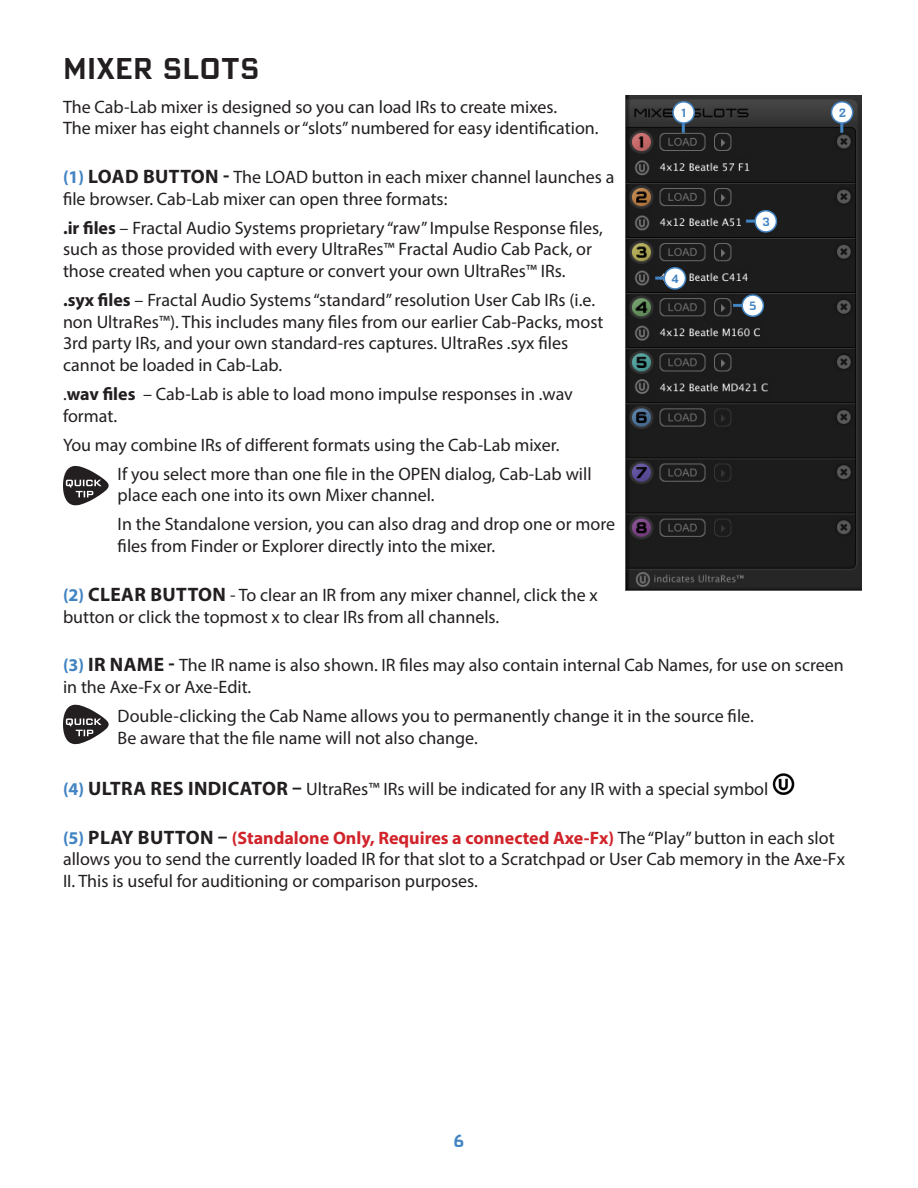
<style>
.page{position:relative;width:918px;height:1188px;background:#fff}
.page>*{position:absolute;margin:0;border:0;box-sizing:border-box;transform-origin:0 0}
.t1{font:700 condensed 30px "Bank Gothic Pro";letter-spacing:.01em;color:#231f20}
.NEW_PARAM{font:18px/21.6px "Myriad Pro";color:#231f20}
.t2{font:700 condensed 18px "Bank Gothic Pro";color:#4384c3}
.t3{font:700 condensed 12px "Bank Gothic Pro";color:#4384c3}
.s1{font-weight:700;color:#4384c3}
.s2{font-weight:700;font-size:19.5px}
.s3{font-weight:700}
.s4{font-weight:700;color:#d1232a}
</style>
<div class="page">
<img style="left:626px;top:96px;width:235px;height:495px">
<img style="left:772px;top:773px;width:22px;height:22px">
<div style="left:673px;top:102px;width:21px;height:21px;background:#fff;border-radius:50%"></div>
<div style="left:672px;top:101px;width:23px;height:23px;border:2px solid #4384c3;border-radius:50%"></div>
<svg style="left:682px;top:123px;width:3px;height:10px"></svg>
<svg style="left:840px;top:124px;width:3px;height:9px"></svg>
<div style="left:832px;top:102px;width:21px;height:21px;background:#fff;border-radius:50%"></div>
<div style="left:831px;top:101px;width:22px;height:23px;border:2px solid #4384c3;border-radius:50%"></div>
<div style="left:755px;top:211px;width:21px;height:21px;background:#fff;border-radius:50%"></div>
<div style="left:754px;top:210px;width:23px;height:23px;border:2px solid #4384c3;border-radius:50%"></div>
<div style="left:742px;top:295px;width:21px;height:21px;background:#fff;border-radius:50%"></div>
<div style="left:741px;top:294px;width:23px;height:23px;border:2px solid #4384c3;border-radius:50%"></div>
<div style="left:664px;top:268px;width:22px;height:21px;background:#fff;border-radius:50%"></div>
<div style="left:664px;top:267px;width:22px;height:23px;border:2px solid #4384c3;border-radius:50%"></div>
<svg style="left:746px;top:220px;width:10px;height:3px"></svg>
<svg style="left:733px;top:304px;width:10px;height:3px"></svg>
<svg style="left:655px;top:277px;width:10px;height:3px"></svg>
<svg style="left:63px;top:705px;width:46px;height:39px"></svg>
<svg style="left:63px;top:466px;width:46px;height:39px"></svg>
<h1 class="t1" style="left:63px;top:51px;width:198px">MIXER SLOTS</h1>
<p class="NEW_PARAM" style="left:63px;top:95px;width:537px">The Cab-Lab mixer is designed so you can load IRs to create mixes.<br>The mixer has eight channels or “slots” numbered for easy identification.</p>
<p class="NEW_PARAM" style="left:63px;top:166px;width:553px"><span class="s1">(1)</span> <span class="s2">LOAD BUTTON -</span> The LOAD button in each mixer channel launches a file browser. Cab-Lab mixer can open three formats:</p>
<p class="NEW_PARAM" style="left:63px;top:217px;width:541px"><span class="s3">.ir files</span> – Fractal Audio Systems proprietary “raw” Impulse Response files, such as those provided with every UltraRes™ Fractal Audio Cab Pack, or those created when you capture or convert your own UltraRes™ IRs.</p>
<p class="NEW_PARAM" style="left:63px;top:289px;width:542px"><span class="s3">.syx files</span> – Fractal Audio Systems “standard” resolution User Cab IRs (i.e. non UltraRes™). This includes many files from our earlier Cab-Packs, most 3rd party IRs, and your own standard-res captures. UltraRes .syx files cannot be loaded in Cab-Lab.</p>
<p class="NEW_PARAM" style="left:63px;top:383px;width:511px">.<span class="s3">wav files</span> – Cab-Lab is able to load mono impulse responses in .wav format.</p>
<p class="NEW_PARAM" style="left:63px;top:433px;width:498px">You may combine IRs of different formats using the Cab-Lab mixer.</p>
<p class="NEW_PARAM" style="left:118px;top:463px;width:476px">If you select more than one file in the OPEN dialog, Cab-Lab will place each one into its own Mixer channel.</p>
<p class="NEW_PARAM" style="left:118px;top:513px;width:499px">In the Standalone version, you can also drag and drop one or more files from Finder or Explorer directly into the mixer.</p>
<p class="NEW_PARAM" style="left:63px;top:584px;width:536px"><span class="s1">(2)</span> <span class="s2">CLEAR BUTTON</span> - To clear an IR from any mixer channel, click the x button or click the topmost x to clear IRs from all channels.</p>
<p class="NEW_PARAM" style="left:63px;top:654px;width:782px"><span class="s1">(3)</span> <span class="s2">IR NAME -</span> The IR name is also shown. IR files may also contain internal Cab Names, for use on screen in the Axe-Fx or Axe-Edit.</p>
<p class="NEW_PARAM" style="left:118px;top:705px;width:638px">Double-clicking the Cab Name allows you to permanently change it in the source file.<br>Be aware that the file name will not also change.</p>
<p class="NEW_PARAM" style="left:63px;top:778px;width:707px"><span class="s1">(4)</span> <span class="s2">ULTRA RES INDICATOR –</span> UltraRes™ IRs will be indicated for any IR with a special symbol</p>
<p class="NEW_PARAM" style="left:63px;top:827px;width:784px"><span class="s1">(5)</span> <span class="s2">PLAY BUTTON –</span> <span class="s4">(Standalone Only, Requires a connected Axe-Fx)</span> The “Play” button in each slot allows you to send the currently loaded IR for that slot to a Scratchpad or User Cab memory in the Axe-Fx<br>II. This is useful for auditioning or comparison purposes.</p>
<h2 class="t3" style="left:680px;top:106px;width:10px">1</h2>
<h2 class="t3" style="left:838px;top:106px;width:10px">2</h2>
<h2 class="t3" style="left:762px;top:215px;width:10px">3</h2>
<h2 class="t3" style="left:671px;top:272px;width:10px">4</h2>
<h2 class="t3" style="left:749px;top:299px;width:10px">5</h2>
<p class="t2" style="left:453px;top:1130px;width:14px">6</p>
</div>
